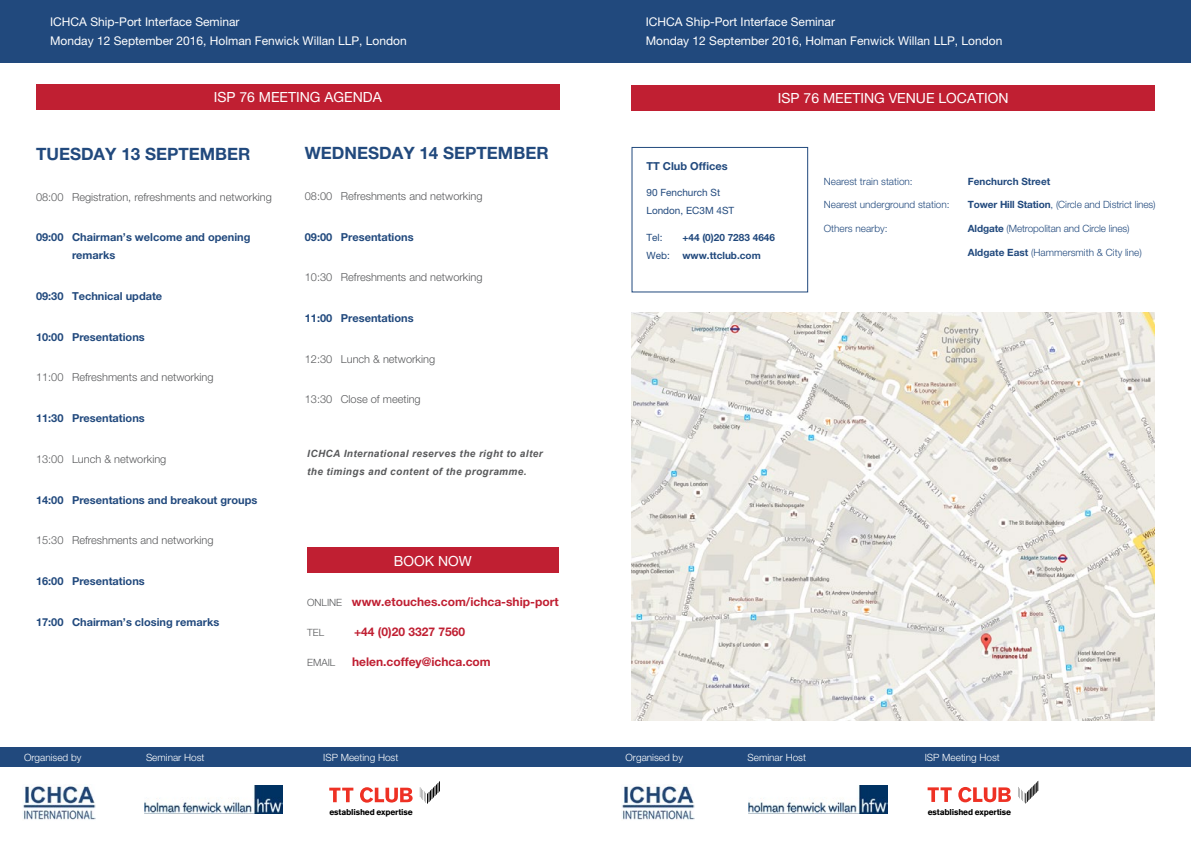
<style>
.page{position:relative;width:1191px;height:842px;background:#fff}
.page>*{position:absolute;margin:0;border:0;box-sizing:border-box;transform-origin:0 0}
.t1{font:700 17px "Helvetica Neue LT Pro";color:#21497d}
.t2{font:14px "Helvetica Neue LT Pro";color:#fff}
.t3{font:12px/19.8px "Helvetica Neue LT Pro";color:#fff}
.t4{font:700 12px "Helvetica Neue LT Pro";color:#c01f32}
.t5{font:700 11px/18px "Helvetica Neue LT Pro";color:#21497d}
.t6{font:300 11px "Helvetica Neue LT Pro";color:#58595b}
.t7{font:300 10px "Helvetica Neue LT Pro";color:#21497d}
.t8{font:italic 700 10px/18px "Arial";letter-spacing:.04em;color:#58595b}
.t9{font:300 10px "Helvetica Neue LT Pro";color:#fff}
.t10{font:700 10px "Helvetica Neue LT Pro";color:#21497d}
.t11{font:10px/18px "Helvetica Neue LT Pro";color:#21497d}
.t12{font:300 10px "Helvetica Neue LT Pro";color:#58595b}
.t13{font:700 8.5px "Akzidenz Grotesk BE";letter-spacing:-.02em;color:#000}
.s1{font-weight:300;font-size:10px;color:#58595b}
.s2{font-weight:700}
</style>
<div class="page">
<div style="left:0;top:0;width:595px;height:62px;background:#21497d"></div>
<div style="left:595px;top:0;width:596px;height:62px;background:#21497d"></div>
<img style="left:23px;top:784px;width:73px;height:36px">
<div style="left:0;top:747px;width:602px;height:20px;background:#21497d"></div>
<div style="left:595px;top:747px;width:596px;height:20px;background:#21497d"></div>
<img style="left:622px;top:784px;width:72px;height:36px">
<img style="left:145px;top:786px;width:138px;height:28px">
<svg style="left:329px;top:787px;width:83px;height:16px"></svg>
<svg style="left:420px;top:781px;width:20px;height:23px"></svg>
<svg style="left:927px;top:787px;width:84px;height:15px"></svg>
<svg style="left:1018px;top:781px;width:20px;height:23px"></svg>
<img style="left:749px;top:786px;width:138px;height:28px">
<div style="left:36px;top:84px;width:523px;height:26px;background:#c01f32"></div>
<div style="left:631px;top:85px;width:524px;height:25px;background:#c01f32"></div>
<div style="left:632px;top:147px;width:176px;height:145px;border:1px solid #21497d"></div>
<div style="left:307px;top:547px;width:251px;height:25px;background:#c01f32"></div>
<img style="left:632px;top:312px;width:523px;height:408px">
<p class="t3" style="left:50px;top:11px;width:358px">ICHCA Ship-Port Interface Seminar<br>Monday 12 September 2016, Holman Fenwick Willan LLP, London</p>
<p class="t3" style="left:645px;top:11px;width:358px">ICHCA Ship-Port Interface Seminar<br>Monday 12 September 2016, Holman Fenwick Willan LLP, London</p>
<p class="t2" style="left:214px;top:89px;width:169px">ISP 76 MEETING AGENDA</p>
<h1 class="t1" style="left:36px;top:143px;width:216px">TUESDAY 13 SEPTEMBER</h1>
<p class="t6" style="left:36px;top:190px;width:237px">08:00 Registration, refreshments and networking</p>
<p class="t5" style="left:72px;top:228px;width:180px;text-indent:-36px">09:00 Chairman’s welcome and opening remarks</p>
<p class="t5" style="left:36px;top:287px;width:128px">09:30 Technical update</p>
<p class="t5" style="left:36px;top:328px;width:110px">10:00 Presentations</p>
<p class="t6" style="left:36px;top:371px;width:179px">11:00 Refreshments and networking</p>
<p class="t5" style="left:36px;top:409px;width:110px">11:30 Presentations</p>
<p class="t6" style="left:36px;top:452px;width:132px">13:00 Lunch &amp; networking</p>
<p class="t5" style="left:36px;top:490px;width:223px">14:00 Presentations and breakout groups</p>
<p class="t6" style="left:36px;top:533px;width:179px">15:30 Refreshments and networking</p>
<p class="t5" style="left:36px;top:572px;width:110px">16:00 Presentations</p>
<p class="t5" style="left:36px;top:612px;width:185px">17:00 Chairman’s closing remarks</p>
<h1 class="t1" style="left:305px;top:143px;width:245px">WEDNESDAY 14 SEPTEMBER</h1>
<p class="t6" style="left:305px;top:189px;width:179px">08:00 Refreshments and networking</p>
<p class="t5" style="left:305px;top:228px;width:110px">09:00 Presentations</p>
<p class="t6" style="left:305px;top:271px;width:179px">10:30 Refreshments and networking</p>
<p class="t5" style="left:305px;top:309px;width:110px">11:00 Presentations</p>
<p class="t6" style="left:305px;top:352px;width:132px">12:30 Lunch &amp; networking</p>
<p class="t6" style="left:305px;top:393px;width:117px">13:30 Close of meeting</p>
<p class="t8" style="left:307px;top:445px;width:237px">ICHCA International reserves the right to alter the timings and content of the programme.</p>
<p class="t2" style="left:394px;top:552px;width:79px">BOOK NOW</p>
<p class="t4" style="left:307px;top:594px;width:253px"><span class="s1">ONLINE</span> www.etouches.com/ichca-ship-port</p>
<p class="t12" style="left:307px;top:626px;width:18px">TEL</p>
<p class="t4" style="left:354px;top:624px;width:113px">+44 (0)20 3327 7560</p>
<p class="t12" style="left:307px;top:656px;width:30px">EMAIL</p>
<p class="t4" style="left:352px;top:654px;width:140px">helen.coffey@ichca.com</p>
<p class="t2" style="left:778px;top:89px;width:232px">ISP 76 MEETING VENUE LOCATION</p>
<p class="t5" style="left:646px;top:157px;width:83px">TT Club Offices</p>
<p class="t11" style="left:646px;top:184px;width:89px">90 Fenchurch St<br>London, EC3M 4ST</p>
<p class="t11" style="left:646px;top:228px;width:18px">Tel:</p>
<p class="t10" style="left:682px;top:231px;width:94px">+44 (0)20 7283 4646</p>
<p class="t11" style="left:646px;top:246px;width:25px">Web:</p>
<p class="t10" style="left:682px;top:249px;width:80px">www.ttclub.com</p>
<p class="t7" style="left:823px;top:175px;width:90px">Nearest train station:</p>
<p class="t10" style="left:967px;top:175px;width:84px">Fenchurch Street</p>
<p class="t7" style="left:823px;top:199px;width:127px">Nearest underground station:</p>
<p class="t7" style="left:967px;top:199px;width:189px"><span class="s2">Tower Hill Station</span>, (Circle and District lines)</p>
<p class="t7" style="left:823px;top:222px;width:65px">Others nearby:</p>
<p class="t7" style="left:967px;top:222px;width:163px"><span class="s2">Aldgate</span> (Metropolitan and Circle lines)</p>
<p class="t7" style="left:967px;top:246px;width:175px"><span class="s2">Aldgate East</span> (Hammersmith &amp; City line)</p>
<p class="t9" style="left:24px;top:751px;width:59px">Organised by</p>
<p class="t9" style="left:146px;top:751px;width:60px">Seminar Host</p>
<p class="t9" style="left:323px;top:751px;width:77px">ISP Meeting Host</p>
<p class="t9" style="left:625px;top:751px;width:59px">Organised by</p>
<p class="t9" style="left:747px;top:751px;width:60px">Seminar Host</p>
<p class="t9" style="left:924px;top:751px;width:77px">ISP Meeting Host</p>
<p class="t13" style="left:329px;top:807px;width:85px">established expertise</p>
<p class="t13" style="left:927px;top:807px;width:85px">established expertise</p>
</div>
